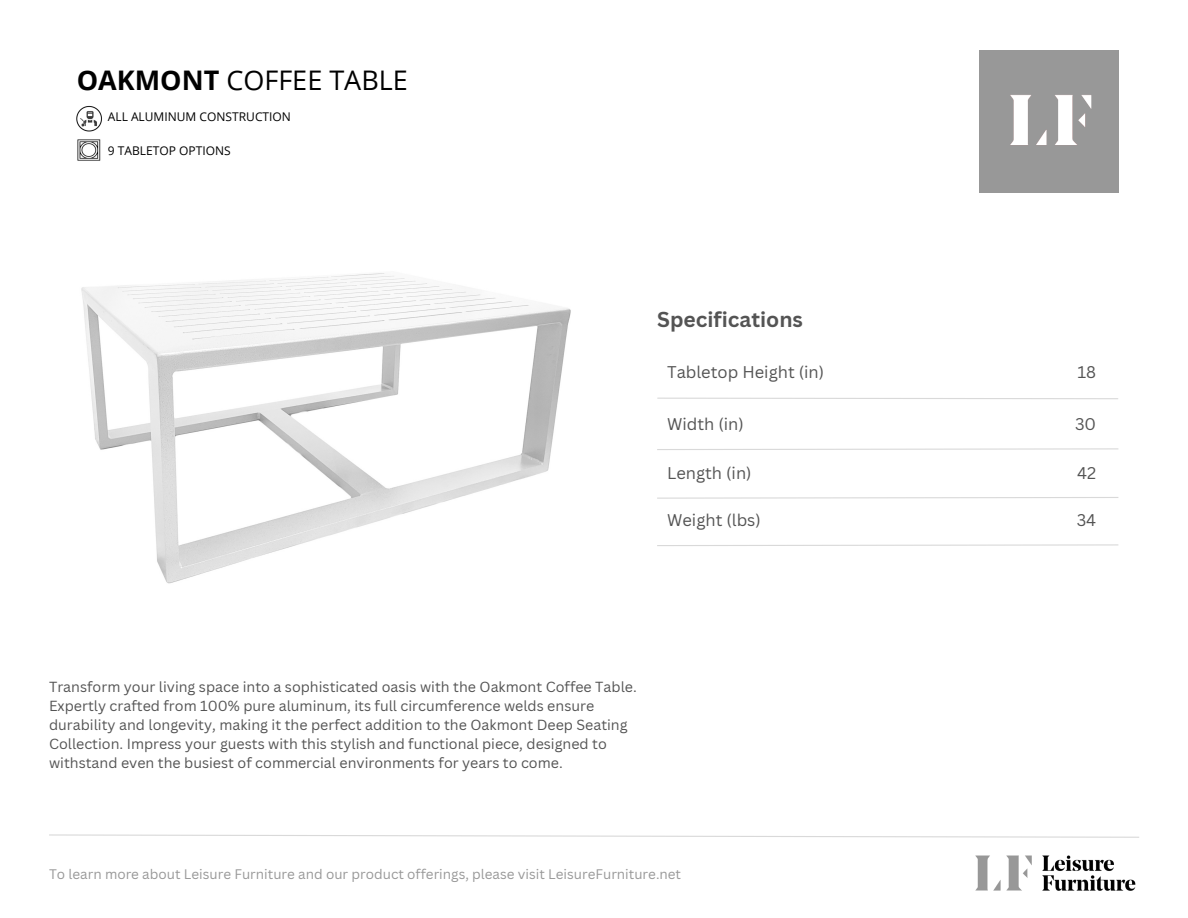
<style>
.page{position:relative;width:1188px;height:918px;background:#fff}
.page>*{position:absolute;margin:0;border:0;box-sizing:border-box;transform-origin:0 0}
.t1{font:27px "Open Sans";color:#000}
.t2{font:700 21px "Canva Sans";color:#545454}
.t3{font:16.5px "Canva Sans";color:#545454}
.t4{font:14.25px/19.2px "Canva Sans";color:#545454}
.t5{font:13.5px "Canva Sans";color:#989898}
.t6{font:12px "Open Sans";color:#000}
.s1{font-weight:700}
</style>
<div class="page">
<svg style="left:49px;top:834px;width:1090px;height:4px"></svg>
<img style="left:975px;top:855px;width:161px;height:36px">
<svg style="left:657px;top:448px;width:462px;height:2px"></svg>
<svg style="left:657px;top:397px;width:461px;height:3px"></svg>
<div style="left:979px;top:50px;width:140px;height:142px;background:#989898"></div>
<img style="left:1010px;top:95px;width:82px;height:50px">
<svg style="left:657px;top:497px;width:462px;height:2px"></svg>
<svg style="left:657px;top:544px;width:461px;height:2px"></svg>
<img style="left:81px;top:273px;width:490px;height:311px">
<img style="left:77px;top:139px;width:24px;height:22px">
<img style="left:76px;top:106px;width:26px;height:25px">
<h1 class="t1" style="left:77px;top:62px;width:332px"><span class="s1">OAKMONT</span> COFFEE TABLE</h1>
<p class="t6" style="left:108px;top:109px;width:185px">ALL ALUMINUM CONSTRUCTION</p>
<p class="t6" style="left:108px;top:142px;width:124px">9 TABLETOP OPTIONS</p>
<h2 class="t2" style="left:657px;top:304px;width:147px">Specifications</h2>
<p class="t3" style="left:667px;top:361px;width:159px">Tabletop Height (in)</p>
<p class="t3" style="left:667px;top:413px;width:78px">Width (in)</p>
<p class="t3" style="left:1077px;top:361px;width:20px">18</p>
<p class="t3" style="left:1075px;top:413px;width:23px">30</p>
<p class="t3" style="left:667px;top:461px;width:86px">Length (in)</p>
<p class="t3" style="left:1077px;top:461px;width:21px">42</p>
<p class="t3" style="left:667px;top:509px;width:95px">Weight (lbs)</p>
<p class="t3" style="left:1077px;top:509px;width:21px">34</p>
<p class="t4" style="left:49px;top:677px;width:589px">Transform your living space into a sophisticated oasis with the Oakmont Coffee Table.<br>Expertly crafted from 100% pure aluminum, its full circumference welds ensure durability and longevity, making it the perfect addition to the Oakmont Deep Seating Collection. Impress your guests with this stylish and functional piece, designed to withstand even the busiest of commercial environments for years to come.</p>
<p class="t5" style="left:49px;top:865px;width:634px">To learn more about Leisure Furniture and our product offerings, please visit LeisureFurniture.net</p>
</div>
